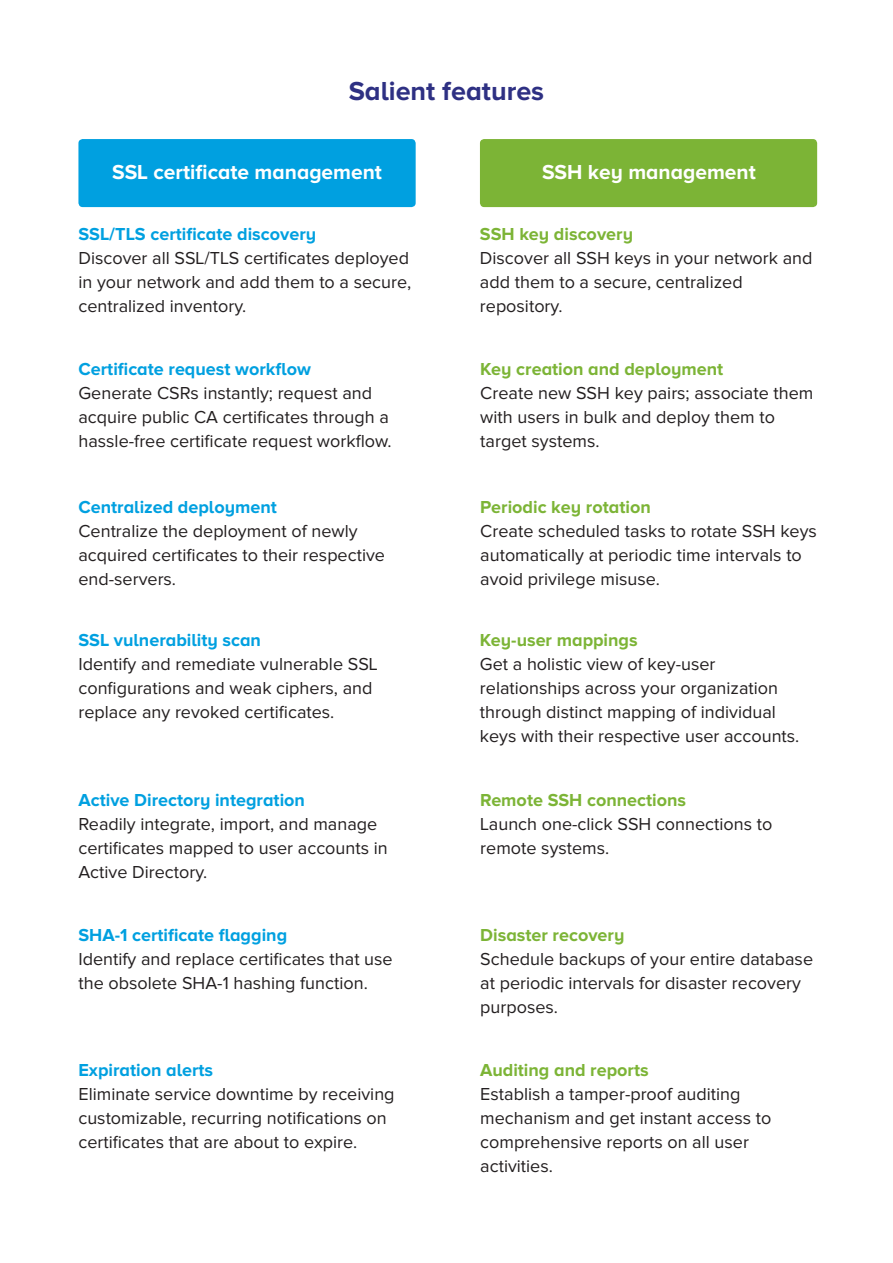
<style>
.page{position:relative;width:893px;height:1263px;background:#fff}
.page>*{position:absolute;margin:0;border:0;box-sizing:border-box;transform-origin:0 0}
.t1{font:700 27px "Proxima Nova A";color:#2e3083}
.t2{font:700 21px "Proxima Nova A";color:#fff}
.t3{font:18px/24px "Proxima Nova";color:#231f20}
.t4{font:700 18px "Proxima Nova A";color:#00a0e0}
.t5{font:700 18px "Proxima Nova A";color:#7cb436}
</style>
<div class="page">
<div style="left:78px;top:139px;width:338px;height:68px;background:#00a0e0;border-radius:4px"></div>
<div style="left:480px;top:139px;width:337px;height:68px;background:#7cb436;border-radius:4px"></div>
<p class="t1" style="left:349px;top:75px;width:197px">Salient features</p>
<p class="t2" style="left:112px;top:160px;width:271px">SSL certificate management</p>
<p class="t2" style="left:542px;top:160px;width:215px">SSH key management</p>
<p class="t4" style="left:78px;top:223px;width:239px">SSL/TLS certificate discovery</p>
<p class="t3" style="left:78px;top:246px;width:334px">Discover all SSL/TLS certificates deployed in your network and add them to a secure, centralized inventory.</p>
<p class="t4" style="left:78px;top:358px;width:234px">Certificate request workflow</p>
<p class="t3" style="left:78px;top:381px;width:315px">Generate CSRs instantly; request and acquire public CA certificates through a hassle-free certificate request workflow.</p>
<p class="t4" style="left:78px;top:497px;width:200px">Centralized deployment</p>
<p class="t3" style="left:78px;top:520px;width:281px">Centralize the deployment of newly</p>
<p class="t3" style="left:78px;top:544px;width:308px">acquired certificates to their respective end-servers.</p>
<p class="t4" style="left:78px;top:630px;width:184px">SSL vulnerability scan</p>
<p class="t3" style="left:78px;top:653px;width:301px">Identify and remediate vulnerable SSL configurations and weak ciphers, and</p>
<p class="t3" style="left:78px;top:701px;width:257px">replace any revoked certificates.</p>
<p class="t4" style="left:78px;top:790px;width:228px">Active Directory integration</p>
<p class="t3" style="left:78px;top:813px;width:311px">Readily integrate, import, and manage certificates mapped to user accounts in<br>Active Directory.</p>
<p class="t4" style="left:78px;top:925px;width:210px">SHA-1 certificate flagging</p>
<p class="t3" style="left:78px;top:948px;width:316px">Identify and replace certificates that use the obsolete SHA-1 hashing function.</p>
<p class="t4" style="left:78px;top:1060px;width:136px">Expiration alerts</p>
<p class="t3" style="left:78px;top:1083px;width:318px">Eliminate service downtime by receiving customizable, recurring notifications on certificates that are about to expire.</p>
<p class="t5" style="left:480px;top:223px;width:155px">SSH key discovery</p>
<p class="t3" style="left:480px;top:246px;width:334px">Discover all SSH keys in your network and add them to a secure, centralized</p>
<p class="t3" style="left:480px;top:294px;width:84px">repository.</p>
<p class="t5" style="left:480px;top:358px;width:245px">Key creation and deployment</p>
<p class="t3" style="left:480px;top:381px;width:335px">Create new SSH key pairs; associate them with users in bulk and deploy them to</p>
<p class="t3" style="left:480px;top:429px;width:121px">target systems.</p>
<p class="t5" style="left:480px;top:497px;width:172px">Periodic key rotation</p>
<p class="t3" style="left:480px;top:520px;width:338px">Create scheduled tasks to rotate SSH keys automatically at periodic time intervals to avoid privilege misuse.</p>
<p class="t5" style="left:480px;top:630px;width:159px">Key-user mappings</p>
<p class="t3" style="left:480px;top:653px;width:237px">Get a holistic view of key-user</p>
<p class="t3" style="left:480px;top:677px;width:300px">relationships across your organization through distinct mapping of individual</p>
<p class="t3" style="left:480px;top:725px;width:321px">keys with their respective user accounts.</p>
<p class="t5" style="left:480px;top:790px;width:207px">Remote SSH connections</p>
<p class="t3" style="left:480px;top:813px;width:294px">Launch one-click SSH connections to</p>
<p class="t3" style="left:480px;top:837px;width:131px">remote systems.</p>
<p class="t5" style="left:480px;top:925px;width:146px">Disaster recovery</p>
<p class="t3" style="left:480px;top:948px;width:334px">Schedule backups of your entire database at periodic intervals for disaster recovery purposes.</p>
<p class="t5" style="left:480px;top:1060px;width:170px">Auditing and reports</p>
<p class="t3" style="left:480px;top:1083px;width:262px">Establish a tamper-proof auditing</p>
<p class="t3" style="left:480px;top:1107px;width:293px">mechanism and get instant access to</p>
<p class="t3" style="left:480px;top:1131px;width:270px">comprehensive reports on all user</p>
<p class="t3" style="left:480px;top:1155px;width:74px">activities.</p>
</div>
